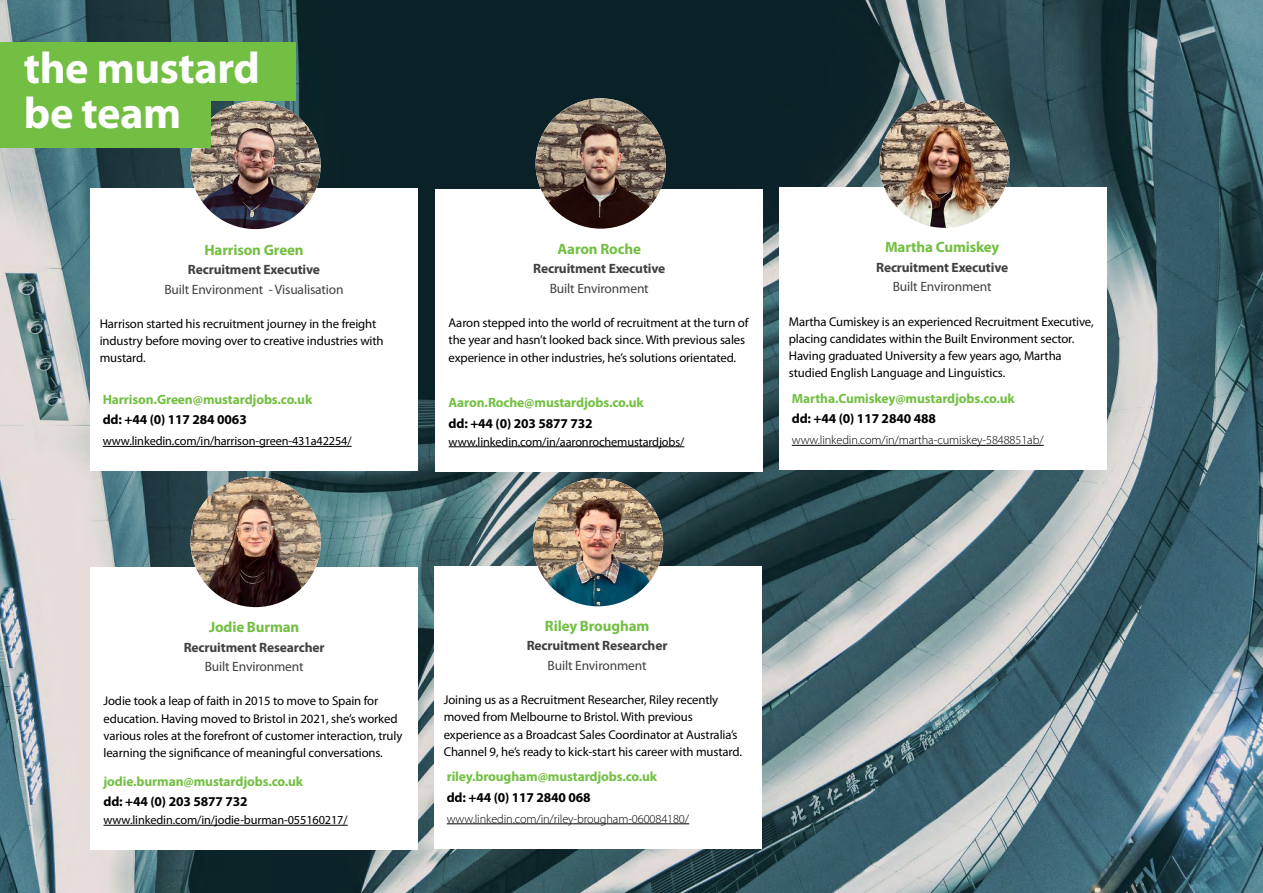
<style>
.page{position:relative;width:1263px;height:893px;background:#fff}
.page>*{position:absolute;margin:0;border:0;box-sizing:border-box;transform-origin:0 0}
.t1{font:700 44.25px/44.2px "Myriad Pro";letter-spacing:-.01em;color:#fff}
.t2{font:700 15px "Myriad Pro";letter-spacing:-.01em;color:#73bf43}
.t3{font:700 13.5px "Myriad Pro";letter-spacing:-.01em;color:#73bf43}
.t4{font:700 13.5px "Myriad Pro";letter-spacing:-.01em;color:#414042}
.t5{font:700 13.5px "Myriad Pro";letter-spacing:-.01em;color:#000}
.t6{font:13.5px "Myriad Pro";letter-spacing:-.01em;color:#414042}
.t7{font:12.75px/17.2px "Myriad Pro";letter-spacing:-.01em;color:#000}
.t8{font:12.3px "Myriad Pro";letter-spacing:-.01em;color:#000}
.t9{font:300 12.3px "Myriad Pro";letter-spacing:-.01em;color:#000}
</style>
<div class="page">
<img style="left:0;top:0;width:1263px;height:893px">
<div style="left:91px;top:188px;width:327px;height:283px;background:#fff"></div>
<img style="left:190px;top:101px;width:131px;height:128px">
<hr style="left:103px;top:446px;width:249px;height:1px;background:#000">
<div style="left:0;top:43px;width:296px;height:58px;background:#73bf43"></div>
<div style="left:780px;top:187px;width:327px;height:283px;background:#fff"></div>
<img style="left:879px;top:100px;width:131px;height:128px">
<hr style="left:792px;top:445px;width:252px;height:1px;background:#000">
<div style="left:0;top:89px;width:210px;height:58px;background:#73bf43"></div>
<div style="left:435px;top:189px;width:328px;height:282px;background:#fff"></div>
<img style="left:536px;top:98px;width:130px;height:131px;border-radius:65px">
<hr style="left:449px;top:446px;width:235px;height:1px;background:#000">
<div style="left:434px;top:566px;width:328px;height:283px;background:#fff"></div>
<img style="left:533px;top:478px;width:130px;height:128px">
<hr style="left:447px;top:823px;width:242px;height:1px;background:#000">
<div style="left:90px;top:567px;width:328px;height:283px;background:#fff"></div>
<img style="left:190px;top:477px;width:131px;height:130px;border-radius:65px">
<hr style="left:103px;top:825px;width:245px;height:1px;background:#000">
<h1 class="t1" style="left:24px;top:45px;width:237px">the mustard be team</h1>
<p class="t2" style="left:204px;top:240px;width:101px">Harrison Green</p>
<p class="t4" style="left:188px;top:261px;width:134px">Recruitment Executive</p>
<p class="t6" style="left:164px;top:281px;width:181px">Built Environment - Visualisation</p>
<p class="t7" style="left:100px;top:315px;width:285px">Harrison started his recruitment journey in the freight industry before moving over to creative industries with mustard.</p>
<p class="t3" style="left:103px;top:390px;width:211px">Harrison.Green@mustardjobs.co.uk</p>
<p class="t5" style="left:103px;top:411px;width:146px">dd: +44 (0) 117 284 0063</p>
<p class="t8" style="left:103px;top:433px;width:250px">www.linkedin.com/in/harrison-green-431a42254/</p>
<p class="t2" style="left:557px;top:239px;width:85px">Aaron Roche</p>
<p class="t4" style="left:533px;top:260px;width:134px">Recruitment Executive</p>
<p class="t6" style="left:550px;top:280px;width:100px">Built Environment</p>
<p class="t7" style="left:449px;top:314px;width:301px">Aaron stepped into the world of recruitment at the turn of the year and hasn’t looked back since. With previous sales experience in other industries, he’s solutions orientated.</p>
<p class="t3" style="left:449px;top:394px;width:197px">Aaron.Roche@mustardjobs.co.uk</p>
<p class="t5" style="left:449px;top:414px;width:146px">dd: +44 (0) 203 5877 732</p>
<p class="t8" style="left:449px;top:434px;width:237px">www.linkedin.com/in/aaronrochemustardjobs/</p>
<p class="t2" style="left:885px;top:238px;width:116px">Martha Cumiskey</p>
<p class="t4" style="left:876px;top:259px;width:134px">Recruitment Executive</p>
<p class="t6" style="left:893px;top:279px;width:100px">Built Environment</p>
<p class="t7" style="left:789px;top:313px;width:306px">Martha Cumiskey is an experienced Recruitment Executive, placing candidates within the Built Environment sector.<br>Having graduated University a few years ago, Martha studied English Language and Linguistics.</p>
<p class="t3" style="left:792px;top:389px;width:225px">Martha.Cumiskey@mustardjobs.co.uk</p>
<p class="t5" style="left:792px;top:410px;width:146px">dd: +44 (0) 117 2840 488</p>
<p class="t9" style="left:792px;top:433px;width:253px">www.linkedin.com/in/martha-cumiskey-5848851ab/</p>
<p class="t2" style="left:209px;top:617px;width:92px">Jodie Burman</p>
<p class="t4" style="left:184px;top:638px;width:142px">Recruitment Researcher</p>
<p class="t6" style="left:205px;top:658px;width:100px">Built Environment</p>
<p class="t7" style="left:103px;top:692px;width:300px">Jodie took a leap of faith in 2015 to move to Spain for education. Having moved to Bristol in 2021, she’s worked various roles at the forefront of customer interaction, truly learning the significance of meaningful conversations.</p>
<p class="t3" style="left:103px;top:772px;width:201px">jodie.burman@mustardjobs.co.uk</p>
<p class="t5" style="left:103px;top:793px;width:146px">dd: +44 (0) 203 5877 732</p>
<p class="t8" style="left:103px;top:812px;width:246px">www.linkedin.com/in/jodie-burman-055160217/</p>
<p class="t2" style="left:545px;top:616px;width:106px">Riley Brougham</p>
<p class="t4" style="left:527px;top:637px;width:142px">Recruitment Researcher</p>
<p class="t6" style="left:548px;top:657px;width:100px">Built Environment</p>
<p class="t7" style="left:444px;top:691px;width:300px">Joining us as a Recruitment Researcher, Riley recently moved from Melbourne to Bristol. With previous experience as a Broadcast Sales Coordinator at Australia’s Channel 9, he’s ready to kick-start his career with mustard.</p>
<p class="t3" style="left:447px;top:768px;width:212px">riley.brougham@mustardjobs.co.uk</p>
<p class="t5" style="left:447px;top:788px;width:146px">dd: +44 (0) 117 2840 068</p>
<p class="t9" style="left:447px;top:812px;width:244px">www.linkedin.com/in/riley-brougham-060084180/</p>
</div>
